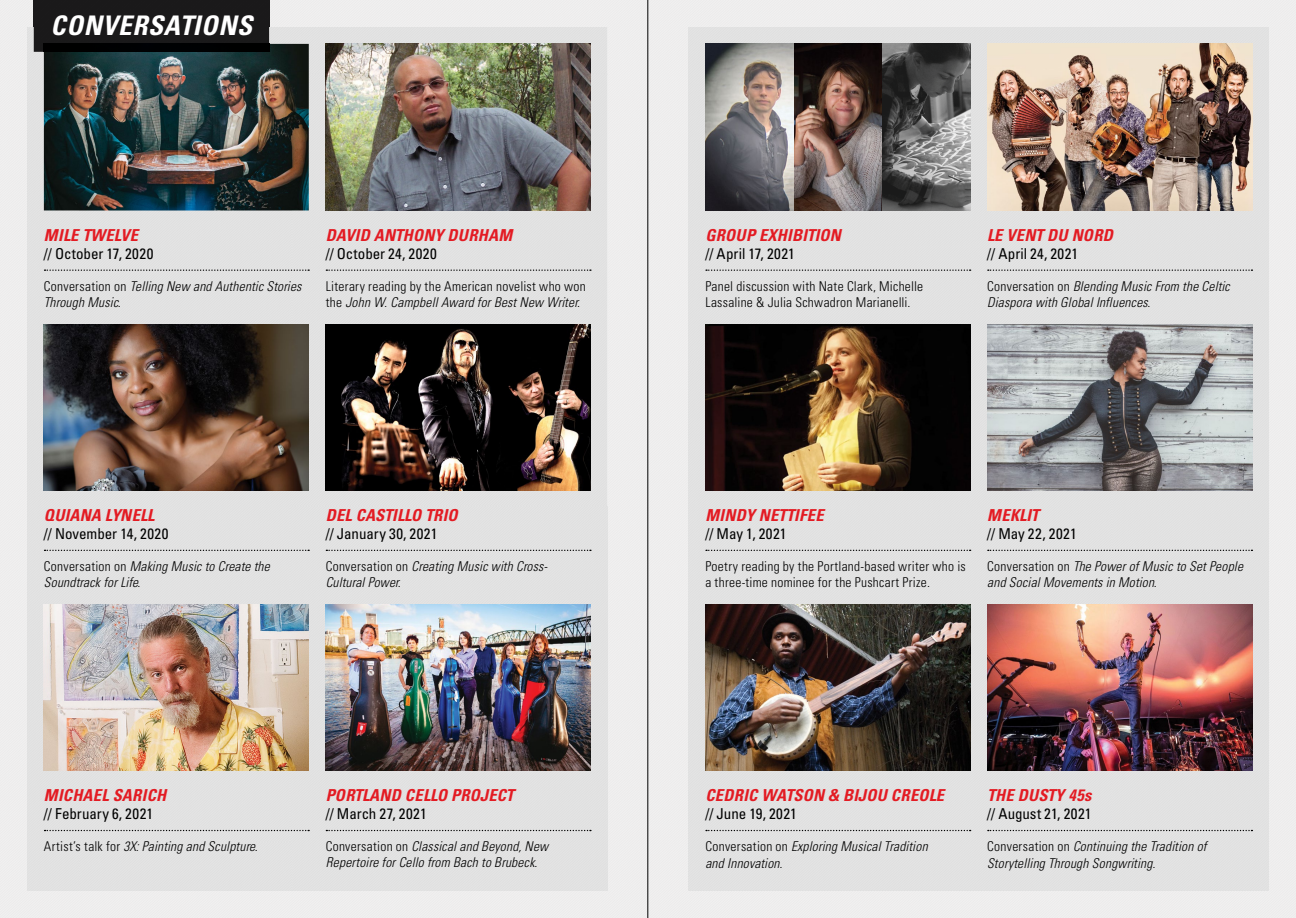
<style>
.page{position:relative;width:1296px;height:918px;background:#fff}
.page>*{position:absolute;margin:0;border:0;box-sizing:border-box;transform-origin:0 0}
.t1{font:italic 700 condensed 27px "Univers";letter-spacing:.03em;color:#fff}
.t2{font:italic 700 condensed 16.5px "Univers";letter-spacing:.015em;color:#e31b23}
.t3{font:condensed 15px "Univers";letter-spacing:.01em;color:#000}
.t4{font:italic 300 condensed 13.5px/16.2px "Univers";letter-spacing:.015em;color:#000}
.t5{font:300 condensed 13.5px/16.2px "Univers";letter-spacing:.02em;color:#000}
.s1{font-style:normal}
.s2{font-style:italic}
</style>
<div class="page">
<div style="left:648px;top:0;width:648px;height:918px;background:#eee"></div>
<div style="left:688px;top:27px;width:581px;height:864px;background:#e2e2e2"></div>
<svg style="left:988px;top:550px;width:264px;height:1px"></svg>
<img style="left:987px;top:324px;width:265px;height:167px">
<svg style="left:706px;top:830px;width:265px;height:1px"></svg>
<img style="left:705px;top:604px;width:265px;height:167px">
<svg style="left:706px;top:550px;width:265px;height:1px"></svg>
<img style="left:705px;top:324px;width:265px;height:167px">
<svg style="left:988px;top:270px;width:264px;height:1px"></svg>
<img style="left:987px;top:44px;width:265px;height:167px">
<svg style="left:706px;top:270px;width:265px;height:1px"></svg>
<img style="left:705px;top:44px;width:265px;height:167px">
<svg style="left:988px;top:830px;width:264px;height:1px"></svg>
<img style="left:987px;top:604px;width:265px;height:167px">
<img style="left:0;top:0;width:648px;height:918px">
<h1 class="t1" style="left:51px;top:9px;width:203px">CONVERSATIONS</h1>
<p class="t2" style="left:44px;top:225px;width:96px">MILE TWELVE</p>
<p class="t3" style="left:44px;top:244px;width:111px">// October 17, 2020</p>
<p class="t4" style="left:44px;top:278px;width:259px"><span class="s1">Conversation on</span> Telling New and Authentic Stories<br>Through Music<span class="s1">.</span></p>
<p class="t2" style="left:326px;top:225px;width:188px">DAVID ANTHONY DURHAM</p>
<p class="t3" style="left:326px;top:244px;width:113px">// October 24, 2020</p>
<p class="t5" style="left:326px;top:278px;width:262px">Literary reading by the American novelist who won the <span class="s2">John W. Campbell Award for Best New Writer</span>.</p>
<p class="t2" style="left:44px;top:505px;width:112px">QUIANA LYNELL</p>
<p class="t3" style="left:44px;top:524px;width:126px">// November 14, 2020</p>
<p class="t4" style="left:44px;top:558px;width:227px"><span class="s1">Conversation on</span> Making Music to Create the<br>Soundtrack for Life<span class="s1">.</span></p>
<p class="t2" style="left:326px;top:505px;width:133px">DEL CASTILLO TRIO</p>
<p class="t3" style="left:326px;top:524px;width:113px">// January 30, 2021</p>
<p class="t4" style="left:326px;top:558px;width:223px"><span class="s1">Conversation on</span> Creating Music with Cross-<br>Cultural Power<span class="s1">.</span></p>
<p class="t2" style="left:44px;top:785px;width:124px">MICHAEL SARICH</p>
<p class="t3" style="left:44px;top:804px;width:111px">// February 6, 2021</p>
<p class="t4" style="left:44px;top:838px;width:215px"><span class="s1">Artist’s talk for</span> 3X: Painting and Sculpture<span class="s1">.</span></p>
<p class="t2" style="left:326px;top:785px;width:190px">PORTLAND CELLO PROJECT</p>
<p class="t3" style="left:326px;top:804px;width:103px">// March 27, 2021</p>
<p class="t4" style="left:326px;top:838px;width:224px"><span class="s1">Conversation on</span> Classical and Beyond, New<br>Repertoire for Cello from Bach to Brubeck<span class="s1">.</span></p>
<p class="t2" style="left:705px;top:225px;width:137px">GROUP EXHIBITION</p>
<p class="t3" style="left:705px;top:244px;width:91px">// April 17, 2021</p>
<p class="t5" style="left:705px;top:278px;width:219px">Panel discussion with Nate Clark, Michelle<br>Lassaline &amp; Julia Schwadron Marianelli.</p>
<p class="t2" style="left:987px;top:225px;width:127px">LE VENT DU NORD</p>
<p class="t3" style="left:987px;top:244px;width:93px">// April 24, 2021</p>
<p class="t4" style="left:987px;top:278px;width:244px"><span class="s1">Conversation on</span> Blending Music From the Celtic<br>Diaspora with Global Influences<span class="s1">.</span></p>
<p class="t2" style="left:705px;top:505px;width:120px">MINDY NETTIFEE</p>
<p class="t3" style="left:705px;top:524px;width:83px">// May 1, 2021</p>
<p class="t5" style="left:705px;top:558px;width:262px">Poetry reading by the Portland-based writer who is a three-time nominee for the Pushcart Prize.</p>
<p class="t2" style="left:987px;top:505px;width:53px">MEKLIT</p>
<p class="t3" style="left:987px;top:524px;width:91px">// May 22, 2021</p>
<p class="t4" style="left:987px;top:558px;width:257px"><span class="s1">Conversation on</span> The Power of Music to Set People and Social Movements in Motion<span class="s1">.</span></p>
<p class="t2" style="left:705px;top:785px;width:240px">CEDRIC WATSON &amp; BIJOU CREOLE</p>
<p class="t3" style="left:705px;top:804px;width:93px">// June 19, 2021</p>
<p class="t4" style="left:705px;top:838px;width:224px"><span class="s1">Conversation on</span> Exploring Musical Tradition and Innovation.</p>
<p class="t2" style="left:987px;top:785px;width:106px">THE DUSTY 45s</p>
<p class="t3" style="left:987px;top:804px;width:106px">// August 21, 2021</p>
<p class="t4" style="left:987px;top:838px;width:221px"><span class="s1">Conversation on</span> Continuing the Tradition of<br>Storytelling Through Songwriting.</p>
</div>
